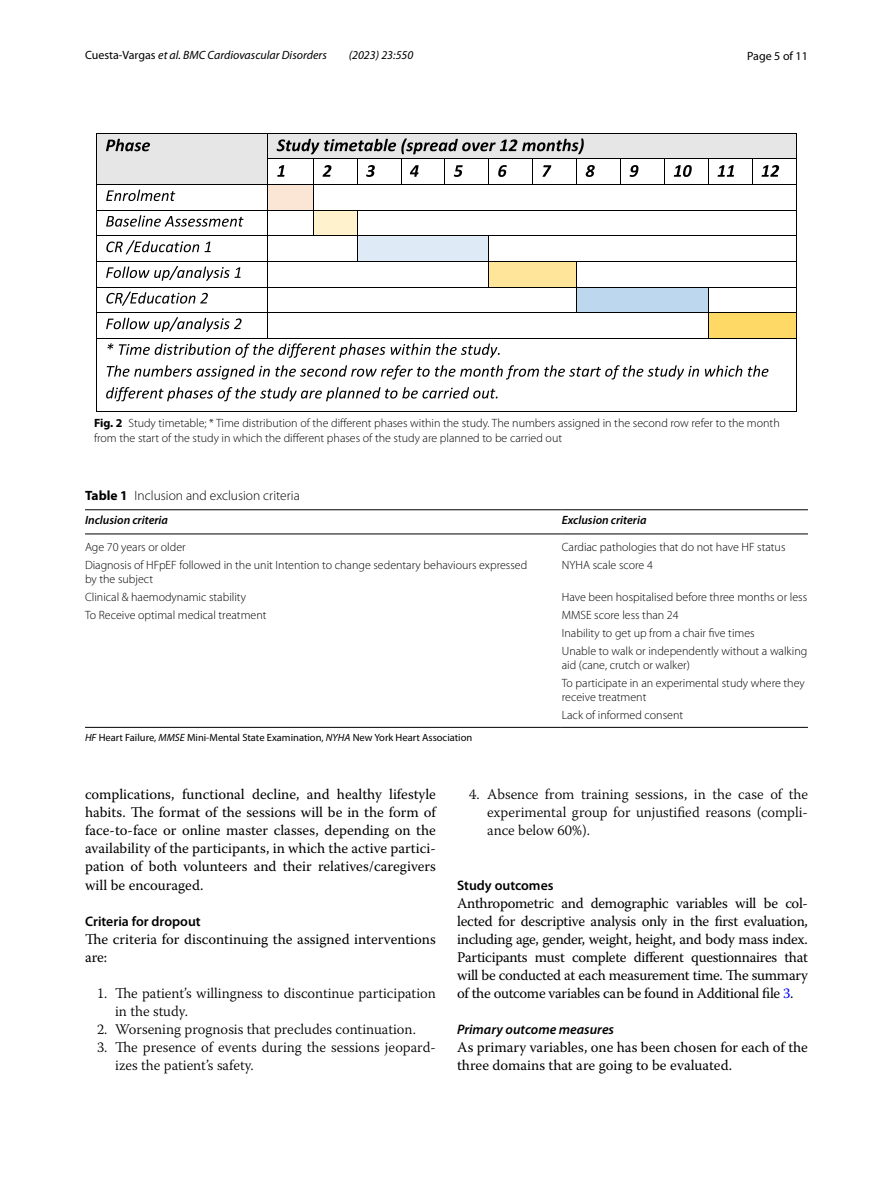
<style>
.page{position:relative;width:893px;height:1187px;background:#fff}
.page>*{position:absolute;margin:0;border:0;box-sizing:border-box;transform-origin:0 0}
.t1{font:14.7px/18px "Warnock Pro";color:#000;text-align:justify}
.t2{font:300 14.7px/18px "Warnock Pro";color:#000}
.t3{font:600 13.8px "Myriad Pro";color:#000}
.t4{font:italic 600 13.8px "Myriad Pro";color:#000}
.t5{font:300 13.5px "Myriad Pro";color:#000}
.t6{font:300 12px/18.1px "Myriad Pro";color:#000}
.t7{font:italic 12px "Myriad Pro";color:#000}
.t8{font:italic 600 12px "Myriad Pro";color:#000}
.t9{font:12px "Myriad Pro";color:#000}
.t10{font:10.5px "Myriad Pro";color:#000}
.s1{font-style:normal}
.s2{font-weight:700}
.s3{font-style:italic}
.s4{color:#00f}
</style>
<div class="page">
<div style="left:97px;top:134px;width:171px;height:50px;background:#e7e6e6"></div>
<div style="left:277px;top:134px;width:511px;height:24px;background:#e7e6e6"></div>
<hr style="left:97px;top:133px;width:171px;height:1px;background:#000">
<hr style="left:268px;top:133px;width:528px;height:1px;background:#000">
<svg style="left:630px;top:165px;width:8px;height:12px"></svg>
<svg style="left:674px;top:165px;width:18px;height:12px"></svg>
<svg style="left:718px;top:165px;width:16px;height:12px"></svg>
<svg style="left:762px;top:165px;width:17px;height:12px"></svg>
<hr style="left:577px;top:158px;width:43px;height:1px;background:#000">
<hr style="left:621px;top:158px;width:43px;height:1px;background:#000">
<hr style="left:665px;top:158px;width:43px;height:1px;background:#000">
<hr style="left:709px;top:158px;width:43px;height:1px;background:#000">
<hr style="left:753px;top:158px;width:43px;height:1px;background:#000">
<hr style="left:97px;top:184px;width:171px;height:1px;background:#000">
<hr style="left:577px;top:184px;width:43px;height:1px;background:#000">
<svg style="left:620px;top:158px;width:1px;height:27px"></svg>
<hr style="left:621px;top:184px;width:43px;height:1px;background:#000">
<svg style="left:664px;top:158px;width:1px;height:27px"></svg>
<hr style="left:665px;top:184px;width:43px;height:1px;background:#000">
<svg style="left:708px;top:158px;width:1px;height:27px"></svg>
<hr style="left:709px;top:184px;width:43px;height:1px;background:#000">
<svg style="left:752px;top:158px;width:1px;height:27px"></svg>
<hr style="left:753px;top:184px;width:43px;height:1px;background:#000">
<hr style="left:97px;top:210px;width:171px;height:1px;background:#000">
<hr style="left:358px;top:210px;width:438px;height:1px;background:#000">
<hr style="left:97px;top:235px;width:171px;height:1px;background:#000">
<hr style="left:489px;top:235px;width:307px;height:1px;background:#000">
<hr style="left:97px;top:261px;width:171px;height:1px;background:#000">
<hr style="left:577px;top:261px;width:219px;height:1px;background:#000">
<div style="left:577px;top:288px;width:131px;height:24px;background:#bdd7ee"></div>
<hr style="left:97px;top:287px;width:171px;height:1px;background:#000">
<hr style="left:577px;top:287px;width:131px;height:1px;background:#000">
<hr style="left:709px;top:287px;width:87px;height:1px;background:#000">
<div style="left:709px;top:313px;width:87px;height:25px;background:#ffd965"></div>
<hr style="left:97px;top:312px;width:171px;height:1px;background:#000">
<hr style="left:577px;top:312px;width:131px;height:1px;background:#000">
<hr style="left:709px;top:312px;width:87px;height:1px;background:#000">
<svg style="left:107px;top:365px;width:661px;height:14px"></svg>
<svg style="left:106px;top:387px;width:391px;height:14px"></svg>
<svg style="left:96px;top:133px;width:1px;height:206px"></svg>
<hr style="left:97px;top:338px;width:171px;height:1px;background:#000">
<svg style="left:106px;top:134px;width:489px;height:224px"></svg>
<hr style="left:268px;top:338px;width:440px;height:1px;background:#000">
<svg style="left:708px;top:287px;width:1px;height:52px"></svg>
<hr style="left:709px;top:338px;width:87px;height:1px;background:#000">
<svg style="left:796px;top:133px;width:1px;height:206px"></svg>
<hr style="left:96px;top:339px;width:1px;height:71px;background:#000">
<hr style="left:97px;top:410px;width:699px;height:1px;background:#000">
<hr style="left:796px;top:339px;width:1px;height:71px;background:#000">
<hr style="left:85px;top:509px;width:477px;height:1px;background:#000">
<hr style="left:85px;top:533px;width:477px;height:1px;background:#000">
<hr style="left:562px;top:509px;width:246px;height:1px;background:#000">
<hr style="left:562px;top:533px;width:246px;height:1px;background:#000">
<hr style="left:85px;top:727px;width:477px;height:1px;background:#000">
<hr style="left:562px;top:727px;width:246px;height:1px;background:#000">
<p class="t7" style="left:85px;top:48px;width:243px"><span class="s1">Cuesta‑Vargas</span> et al. BMC Cardiovascular Disorders</p>
<p class="t7" style="left:349px;top:48px;width:66px">(2023) 23:550</p>
<p class="t9" style="left:747px;top:48px;width:62px">Page 5 of 11</p>
<p class="t6" style="left:94px;top:415px;width:687px;line-height:15px"><span class="s2">Fig. 2</span> Study timetable; * Time distribution of the different phases within the study. The numbers assigned in the second row refer to the month from the start of the study in which the different phases of the study are planned to be carried out</p>
<p class="t5" style="left:85px;top:488px;width:216px"><span class="s2">Table 1</span> Inclusion and exclusion criteria</p>
<p class="t8" style="left:85px;top:512px;width:85px">Inclusion criteria</p>
<p class="t8" style="left:562px;top:512px;width:86px">Exclusion criteria</p>
<p class="t6" style="left:85px;top:538px;width:102px">Age 70 years or older</p>
<p class="t6" style="left:562px;top:538px;width:225px">Cardiac pathologies that do not have HF status</p>
<p class="t6" style="left:85px;top:558px;width:444px;line-height:13.5px">Diagnosis of HFpEF followed in the unit Intention to change sedentary behaviours expressed by the subject</p>
<p class="t6" style="left:562px;top:556px;width:93px">NYHA scale score 4</p>
<p class="t6" style="left:85px;top:588px;width:163px">Clinical &amp; haemodynamic stability</p>
<p class="t6" style="left:562px;top:588px;width:247px">Have been hospitalised before three months or less</p>
<p class="t6" style="left:85px;top:606px;width:183px">To Receive optimal medical treatment</p>
<p class="t6" style="left:562px;top:606px;width:247px">MMSE score less than 24<br>Inability to get up from a chair five times<br>Unable to walk or independently without a walking</p>
<p class="t6" style="left:562px;top:656px;width:245px">aid (cane, crutch or walker)<br>To participate in an experimental study where they</p>
<p class="t6" style="left:562px;top:687px;width:123px">receive treatment<br>Lack of informed consent</p>
<p class="t10" style="left:85px;top:730px;width:389px"><span class="s3">HF</span> Heart Failure, <span class="s3">MMSE</span> Mini-Mental State Examination, <span class="s3">NYHA</span> New York Heart Association</p>
<p class="t1" style="left:85px;top:785px;width:352px">complications, functional decline, and healthy lifestyle habits. The format of the sessions will be in the form of face-to-face or online master classes, depending on the availability of the participants, in which the active partici&shy;pation of both volunteers and their relatives/caregivers will be encouraged.</p>
<p class="t3" style="left:85px;top:912px;width:117px">Criteria for dropout</p>
<p class="t1" style="left:85px;top:929px;width:352px">The criteria for discontinuing the assigned interventions are:</p>
<p class="t2" style="left:115px;top:984px;width:322px;text-indent:-18px">1. The patient’s willingness to discontinue participation in the study.</p>
<p class="t2" style="left:97px;top:1020px;width:320px">2. Worsening prognosis that precludes continuation.</p>
<p class="t2" style="left:115px;top:1038px;width:322px;text-indent:-18px">3. The presence of events during the sessions jeopard&shy;izes the patient’s safety.</p>
<p class="t2" style="left:487px;top:785px;width:322px;text-align:justify;text-indent:-18px">4. Absence from training sessions, in the case of the experimental group for unjustified reasons (compli&shy;ance below 60%).</p>
<p class="t3" style="left:457px;top:876px;width:98px">Study outcomes</p>
<p class="t1" style="left:457px;top:894px;width:352px">Anthropometric and demographic variables will be col&shy;lected for descriptive analysis only in the first evaluation, including age, gender, weight, height, and body mass index.<br>Participants must complete different questionnaires that will be conducted at each measurement time. The summary of the outcome variables can be found in Additional file <span class="s4">3</span>.</p>
<p class="t4" style="left:457px;top:1020px;width:158px">Primary outcome measures</p>
<p class="t1" style="left:457px;top:1038px;width:352px">As primary variables, one has been chosen for each of the three domains that are going to be evaluated.</p>
</div>
